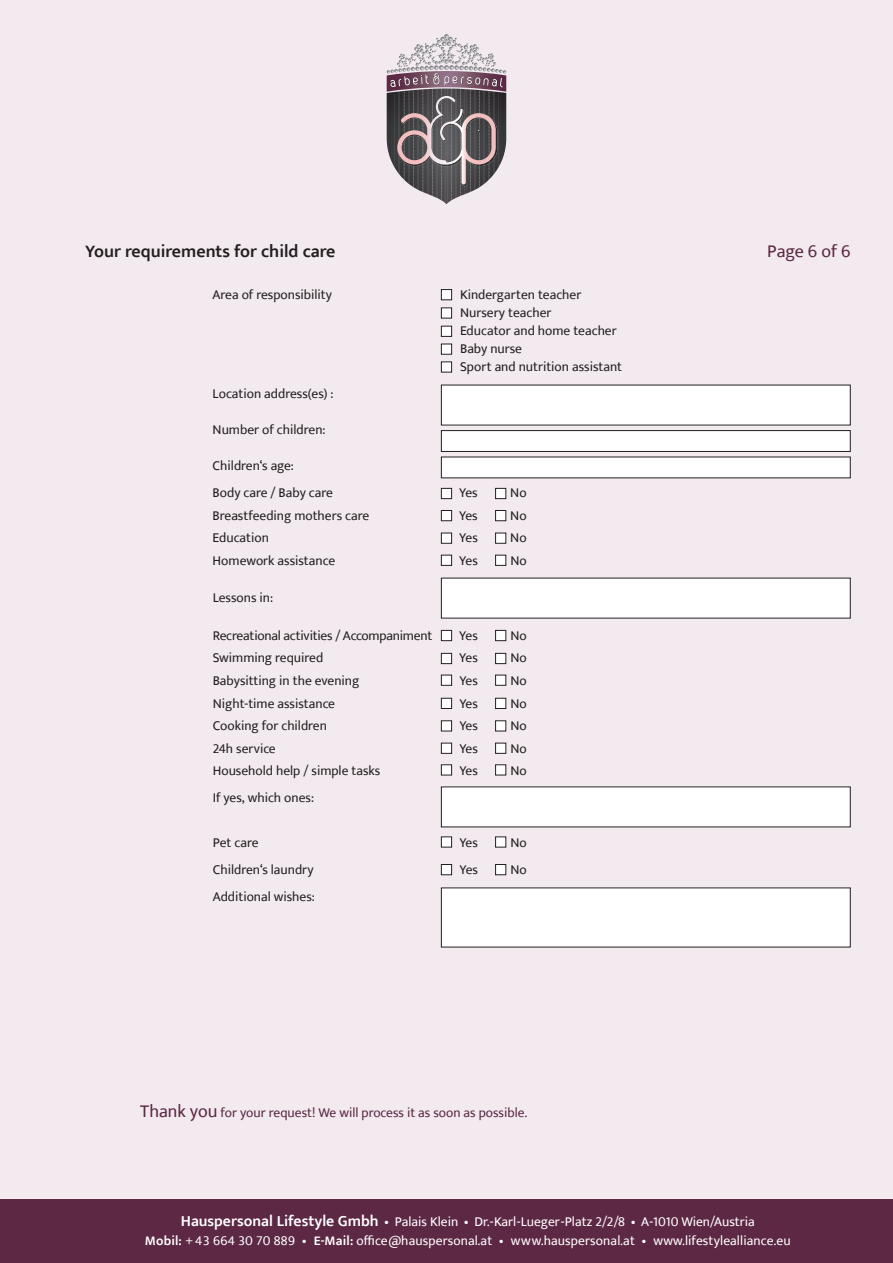
<style>
.page{position:relative;width:893px;height:1263px;background:#f2eaef}
.page>*{position:absolute;margin:0;border:0;box-sizing:border-box;transform-origin:0 0}
.t1{font:600 18px "Ek Mukta";color:#231f20}
.t2{font:18px "Ek Mukta";color:#5c2844}
.t3{font:13.5px/18px "Ek Mukta";color:#231f20}
.t4{font:13.5px/19.5px "Ek Mukta";letter-spacing:.01em;color:#fff;text-align:center}
.t5{font:13.5px "Ek Mukta";color:#5c2844}
.s1{font-size:18px}
.s2{font-weight:600;font-size:15.75px}
.s3{font-weight:600}
</style>
<div class="page">
<hr style="left:446px;top:89px;width:1px;height:115px;background:#211f23">
<hr style="left:447px;top:89px;width:1px;height:115px;background:#211f23">
<svg style="left:387px;top:34px;width:119px;height:167px"></svg>
<div style="left:0;top:1199px;width:893px;height:64px;background:#5c2844"></div>
<div style="left:441px;top:630px;width:11px;height:11px;background:#fff"></div>
<div style="left:441px;top:630px;width:11px;height:11px;border:1px solid #231f20"></div>
<div style="left:496px;top:630px;width:10px;height:11px;background:#fff"></div>
<div style="left:495px;top:630px;width:11px;height:11px;border:1px solid #231f20"></div>
<div style="left:441px;top:653px;width:11px;height:11px;background:#fff"></div>
<div style="left:441px;top:653px;width:11px;height:11px;border:1px solid #231f20"></div>
<div style="left:496px;top:653px;width:10px;height:11px;background:#fff"></div>
<div style="left:495px;top:653px;width:11px;height:11px;border:1px solid #231f20"></div>
<div style="left:441px;top:765px;width:11px;height:10px;background:#fff"></div>
<div style="left:441px;top:765px;width:11px;height:10px;border:1px solid #231f20"></div>
<div style="left:496px;top:765px;width:10px;height:10px;background:#fff"></div>
<div style="left:495px;top:765px;width:11px;height:10px;border:1px solid #231f20"></div>
<div style="left:441px;top:675px;width:11px;height:10px;background:#fff"></div>
<div style="left:441px;top:675px;width:11px;height:10px;border:1px solid #231f20"></div>
<div style="left:496px;top:675px;width:10px;height:10px;background:#fff"></div>
<div style="left:495px;top:675px;width:11px;height:10px;border:1px solid #231f20"></div>
<div style="left:441px;top:698px;width:11px;height:10px;background:#fff"></div>
<div style="left:441px;top:698px;width:11px;height:11px;border:1px solid #231f20"></div>
<div style="left:496px;top:698px;width:10px;height:10px;background:#fff"></div>
<div style="left:495px;top:698px;width:11px;height:11px;border:1px solid #231f20"></div>
<div style="left:441px;top:837px;width:11px;height:10px;background:#fff"></div>
<div style="left:441px;top:837px;width:11px;height:10px;border:1px solid #231f20"></div>
<div style="left:496px;top:837px;width:10px;height:10px;background:#fff"></div>
<div style="left:495px;top:837px;width:11px;height:10px;border:1px solid #231f20"></div>
<div style="left:441px;top:721px;width:11px;height:10px;background:#fff"></div>
<div style="left:441px;top:720px;width:11px;height:11px;border:1px solid #231f20"></div>
<div style="left:496px;top:721px;width:10px;height:10px;background:#fff"></div>
<div style="left:495px;top:720px;width:11px;height:11px;border:1px solid #231f20"></div>
<div style="left:441px;top:743px;width:11px;height:10px;background:#fff"></div>
<div style="left:441px;top:743px;width:11px;height:10px;border:1px solid #231f20"></div>
<div style="left:496px;top:743px;width:10px;height:10px;background:#fff"></div>
<div style="left:495px;top:743px;width:11px;height:10px;border:1px solid #231f20"></div>
<div style="left:441px;top:864px;width:11px;height:11px;background:#fff"></div>
<div style="left:441px;top:864px;width:11px;height:11px;border:1px solid #231f20"></div>
<div style="left:496px;top:864px;width:10px;height:11px;background:#fff"></div>
<div style="left:495px;top:864px;width:11px;height:11px;border:1px solid #231f20"></div>
<div style="left:441px;top:488px;width:11px;height:11px;background:#fff"></div>
<div style="left:441px;top:488px;width:11px;height:11px;border:1px solid #231f20"></div>
<div style="left:496px;top:488px;width:10px;height:11px;background:#fff"></div>
<div style="left:495px;top:488px;width:11px;height:11px;border:1px solid #231f20"></div>
<div style="left:441px;top:510px;width:11px;height:11px;background:#fff"></div>
<div style="left:441px;top:510px;width:11px;height:11px;border:1px solid #231f20"></div>
<div style="left:496px;top:510px;width:10px;height:11px;background:#fff"></div>
<div style="left:495px;top:510px;width:11px;height:11px;border:1px solid #231f20"></div>
<div style="left:441px;top:533px;width:11px;height:10px;background:#fff"></div>
<div style="left:441px;top:533px;width:11px;height:10px;border:1px solid #231f20"></div>
<div style="left:496px;top:533px;width:10px;height:10px;background:#fff"></div>
<div style="left:495px;top:533px;width:11px;height:10px;border:1px solid #231f20"></div>
<div style="left:441px;top:555px;width:11px;height:10px;background:#fff"></div>
<div style="left:441px;top:555px;width:11px;height:11px;border:1px solid #231f20"></div>
<div style="left:496px;top:555px;width:10px;height:10px;background:#fff"></div>
<div style="left:495px;top:555px;width:11px;height:11px;border:1px solid #231f20"></div>
<div style="left:441px;top:290px;width:11px;height:10px;background:#fff"></div>
<div style="left:441px;top:289px;width:11px;height:11px;border:1px solid #231f20"></div>
<div style="left:441px;top:308px;width:11px;height:10px;background:#fff"></div>
<div style="left:441px;top:308px;width:11px;height:10px;border:1px solid #231f20"></div>
<div style="left:441px;top:326px;width:11px;height:10px;background:#fff"></div>
<div style="left:441px;top:326px;width:11px;height:11px;border:1px solid #231f20"></div>
<div style="left:441px;top:344px;width:11px;height:10px;background:#fff"></div>
<div style="left:441px;top:344px;width:11px;height:10px;border:1px solid #231f20"></div>
<div style="left:441px;top:362px;width:11px;height:10px;background:#fff"></div>
<div style="left:441px;top:362px;width:11px;height:10px;border:1px solid #231f20"></div>
<div style="left:441px;top:385px;width:409px;height:40px;background:#fff"></div>
<div style="left:441px;top:578px;width:409px;height:40px;background:#fff"></div>
<div style="left:441px;top:787px;width:409px;height:40px;background:#fff"></div>
<div style="left:441px;top:888px;width:409px;height:59px;background:#fff"></div>
<div style="left:441px;top:431px;width:409px;height:20px;background:#fff"></div>
<div style="left:441px;top:430px;width:409px;height:22px;border:1px solid #231f20"></div>
<div style="left:441px;top:457px;width:409px;height:21px;background:#fff"></div>
<h1 class="t1" style="left:85px;top:241px;width:252px">Your requirements for child care</h1>
<h1 class="t2" style="left:767px;top:241px;width:85px">Page 6 of 6</h1>
<p class="t3" style="left:213px;top:286px;width:121px">Area of responsibility</p>
<p class="t3" style="left:460px;top:286px;width:163px">Kindergarten teacher<br>Nursery teacher<br>Educator and home teacher<br>Baby nurse<br>Sport and nutrition assistant</p>
<p class="t3" style="left:213px;top:385px;width:123px">Location address(es) :</p>
<p class="t3" style="left:213px;top:421px;width:114px">Number of children:</p>
<p class="t3" style="left:213px;top:452px;width:122px;line-height:27px">Children‘s age:<br>Body care / Baby care</p>
<p class="t3" style="left:459px;top:484px;width:20px">Yes</p>
<p class="t3" style="left:510px;top:484px;width:18px">No</p>
<p class="t3" style="left:213px;top:506px;width:158px">Breastfeeding mothers care</p>
<p class="t3" style="left:459px;top:506px;width:20px">Yes</p>
<p class="t3" style="left:510px;top:506px;width:18px">No</p>
<p class="t3" style="left:213px;top:529px;width:58px">Education</p>
<p class="t3" style="left:459px;top:529px;width:20px">Yes</p>
<p class="t3" style="left:510px;top:529px;width:18px">No</p>
<p class="t3" style="left:213px;top:551px;width:124px">Homework assistance</p>
<p class="t3" style="left:459px;top:551px;width:20px">Yes</p>
<p class="t3" style="left:510px;top:551px;width:18px">No</p>
<p class="t3" style="left:213px;top:589px;width:62px">Lessons in:</p>
<p class="t3" style="left:213px;top:626px;width:221px">Recreational activities / Accompaniment</p>
<p class="t3" style="left:459px;top:626px;width:20px">Yes</p>
<p class="t3" style="left:510px;top:626px;width:18px">No</p>
<p class="t3" style="left:213px;top:649px;width:112px">Swimming required</p>
<p class="t3" style="left:459px;top:649px;width:20px">Yes</p>
<p class="t3" style="left:510px;top:649px;width:18px">No</p>
<p class="t3" style="left:213px;top:671px;width:148px">Babysitting in the evening</p>
<p class="t3" style="left:459px;top:671px;width:20px">Yes</p>
<p class="t3" style="left:510px;top:671px;width:18px">No</p>
<p class="t3" style="left:213px;top:694px;width:124px">Night-time assistance</p>
<p class="t3" style="left:459px;top:694px;width:20px">Yes</p>
<p class="t3" style="left:510px;top:694px;width:18px">No</p>
<p class="t3" style="left:213px;top:716px;width:116px">Cooking for children</p>
<p class="t3" style="left:459px;top:716px;width:20px">Yes</p>
<p class="t3" style="left:510px;top:716px;width:18px">No</p>
<p class="t3" style="left:213px;top:739px;width:65px">24h service</p>
<p class="t3" style="left:459px;top:739px;width:20px">Yes</p>
<p class="t3" style="left:510px;top:739px;width:18px">No</p>
<p class="t3" style="left:213px;top:761px;width:169px">Household help / simple tasks</p>
<p class="t3" style="left:459px;top:761px;width:20px">Yes</p>
<p class="t3" style="left:510px;top:761px;width:18px">No</p>
<p class="t3" style="left:213px;top:788px;width:103px">If yes, which ones:</p>
<p class="t3" style="left:213px;top:833px;width:47px">Pet care</p>
<p class="t3" style="left:459px;top:833px;width:20px">Yes</p>
<p class="t3" style="left:510px;top:833px;width:18px">No</p>
<p class="t3" style="left:213px;top:860px;width:102px">Children‘s laundry</p>
<p class="t3" style="left:459px;top:860px;width:20px">Yes</p>
<p class="t3" style="left:510px;top:860px;width:18px">No</p>
<p class="t3" style="left:213px;top:887px;width:104px">Additional wishes:</p>
<p class="t5" style="left:140px;top:1104px;width:389px"><span class="s1">Thank you</span> for your request! We will process it as soon as possible.</p>
<p class="t4" style="left:145px;top:1211px;width:647px"><span class="s2">Hauspersonal Lifestyle Gmbh</span> • Palais Klein • Dr.-Karl-Lueger-Platz 2/2/8 • A-1010 Wien/Austria<br><span class="s3">Mobil:</span> + 43 664 30 70 889 • <span class="s3">E-Mail:</span> office@hauspersonal.at • www.hauspersonal.at • www.lifestylealliance.eu</p>
</div>
